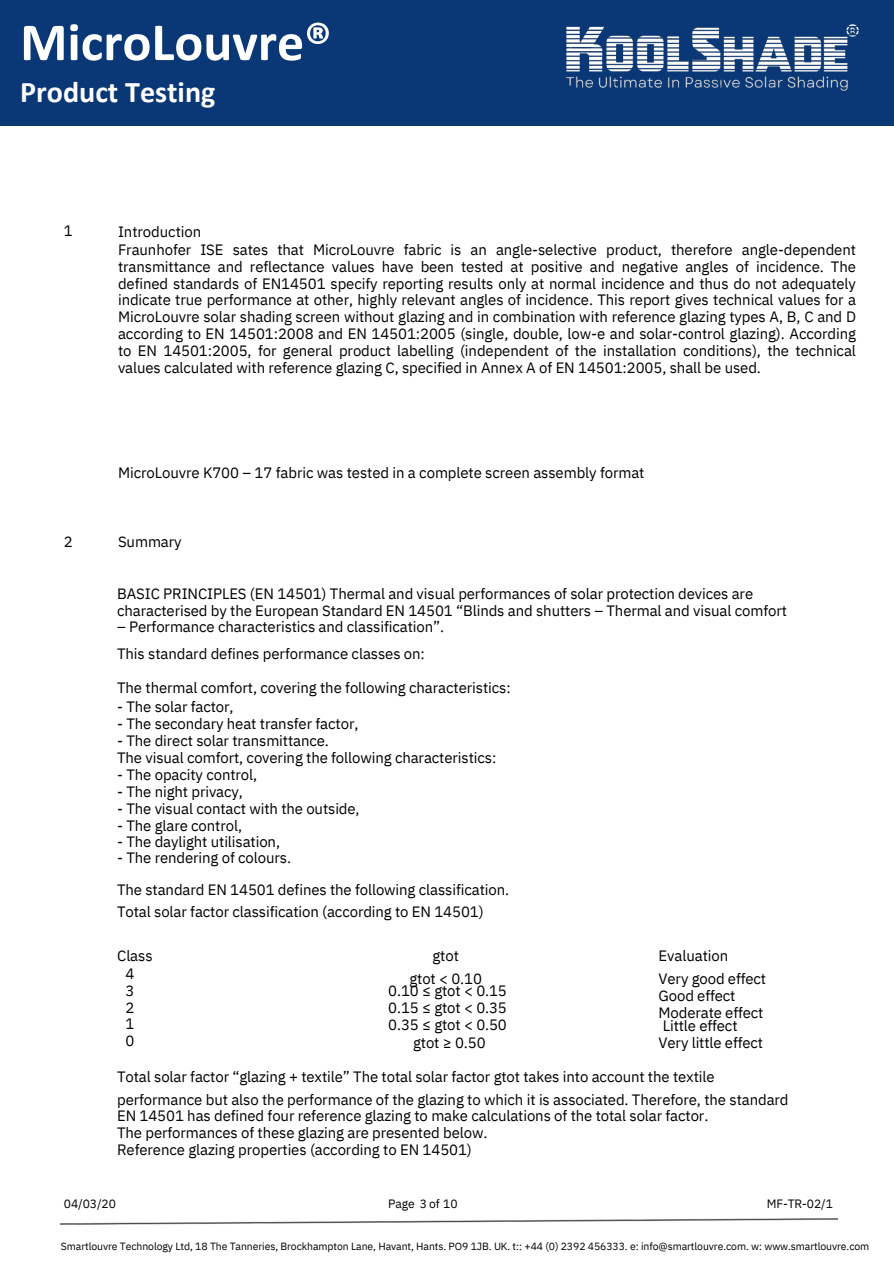
<style>
.page{position:relative;width:894px;height:1264px;background:#fff}
.page>*{position:absolute;margin:0;border:0;box-sizing:border-box;transform-origin:0 0}
.t1{font:700 54px "Calibri";color:#fff}
.t2{font:700 30px "Calibri";color:#fff}
.t3{font:15px/16.8px "IBM Plex Sans";letter-spacing:-.005em;color:#000}
.t4{font:12px "IBM Plex Sans";letter-spacing:-.01em;color:#000}
.t5{font:10.5px "IBM Plex Sans";letter-spacing:-.01em;color:#000}
</style>
<div class="page">
<img style="left:61px;top:1218px;width:776px;height:6px">
<div style="left:0;top:0;width:893px;height:125px;background:#0a3877"></div>
<img style="left:566px;top:24px;width:293px;height:67px">
<h1 class="t1" style="left:20px;top:20px;width:313px">MicroLouvre®</h1>
<h2 class="t2" style="left:20px;top:79px;width:197px">Product Testing</h2>
<h3 class="t3" style="left:64px;top:222px;width:10px">1</h3>
<h3 class="t3" style="left:118px;top:223px;width:739px">Introduction<br>Fraunhofer ISE sates that MicroLouvre fabric is an angle-selective product, therefore angle-dependent transmittance and reflectance values have been tested at positive and negative angles of incidence. The defined standards of EN14501 specify reporting results only at normal incidence and thus do not adequately indicate true performance at other, highly relevant angles of incidence. This report gives technical values for a MicroLouvre solar shading screen without glazing and in combination with reference glazing types A, B, C and D according to EN 14501:2008 and EN 14501:2005 (single, double, low-e and solar-control glazing). According to EN 14501:2005, for general product labelling (independent of the installation conditions), the technical values calculated with reference glazing C, specified in Annex A of EN 14501:2005, shall be used.</h3>
<h3 class="t3" style="left:118px;top:464px;width:528px">MicroLouvre K700 – 17 fabric was tested in a complete screen assembly format</h3>
<h3 class="t3" style="left:64px;top:532px;width:10px">2</h3>
<h3 class="t3" style="left:118px;top:533px;width:65px">Summary</h3>
<h3 class="t3" style="left:117px;top:584px;width:671px">BASIC PRINCIPLES (EN 14501) Thermal and visual performances of solar protection devices are characterised by the European Standard EN 14501 “Blinds and shutters – Thermal and visual comfort</h3>
<h3 class="t3" style="left:117px;top:613px;width:328px;line-height:27px">– Performance characteristics and classification”.<br>This standard defines performance classes on:</h3>
<h3 class="t3" style="left:117px;top:679px;width:395px">The thermal comfort, covering the following characteristics:</h3>
<h3 class="t3" style="left:117px;top:698px;width:118px">- The solar factor,</h3>
<h3 class="t3" style="left:117px;top:715px;width:243px">- The secondary heat transfer factor,</h3>
<h3 class="t3" style="left:117px;top:732px;width:380px">- The direct solar transmittance.<br>The visual comfort, covering the following characteristics:</h3>
<h3 class="t3" style="left:117px;top:765px;width:141px">- The opacity control,</h3>
<h3 class="t3" style="left:117px;top:782px;width:127px">- The night privacy,</h3>
<h3 class="t3" style="left:117px;top:799px;width:244px">- The visual contact with the outside,</h3>
<h3 class="t3" style="left:117px;top:816px;width:126px">- The glare control,</h3>
<h3 class="t3" style="left:117px;top:833px;width:164px">- The daylight utilisation,</h3>
<h3 class="t3" style="left:117px;top:841px;width:393px;line-height:31.5px">- The rendering of colours.<br>The standard EN 14501 defines the following classification.</h3>
<h3 class="t3" style="left:117px;top:903px;width:368px">Total solar factor classification (according to EN 14501)</h3>
<h3 class="t3" style="left:117px;top:947px;width:37px">Class</h3>
<h3 class="t3" style="left:409px;top:944px;width:74px;line-height:22.5px;text-align:center">gtot<br>gtot &lt; 0.10</h3>
<h3 class="t3" style="left:658px;top:944px;width:109px;line-height:22.5px">Evaluation<br>Very good effect</h3>
<h3 class="t3" style="left:658px;top:986px;width:106px">Good effect<br>Moderate effect</h3>
<h3 class="t3" style="left:125px;top:964px;width:10px;text-align:justify">4<br>3<br>2</h3>
<h5 class="t3" style="left:125px;top:1015px;width:10px">1<br>0</h5>
<h5 class="t3" style="left:388px;top:982px;width:120px">0.10 ≤ gtot &lt; 0.15<br>0.15 ≤ gtot &lt; 0.35</h5>
<p class="t3" style="left:388px;top:1016px;width:120px">0.35 ≤ gtot &lt; 0.50</p>
<h5 class="t3" style="left:662px;top:1016px;width:76px">Little effect</h5>
<p class="t3" style="left:413px;top:1033px;width:74px">gtot ≥ 0.50</p>
<h4 class="t3" style="left:658px;top:1033px;width:106px">Very little effect</h4>
<p class="t3" style="left:117px;top:1065px;width:672px;line-height:22.5px">Total solar factor “glazing + textile” The total solar factor gtot takes into account the textile performance but also the performance of the glazing to which it is associated. Therefore, the standard</p>
<p class="t3" style="left:117px;top:1107px;width:592px">EN 14501 has defined four reference glazing to make calculations of the total solar factor.<br>The performances of these glazing are presented below.<br>Reference glazing properties (according to EN 14501)</p>
<h2 class="t4" style="left:64px;top:1195px;width:53px">04/03/20</h2>
<p class="t4" style="left:388px;top:1195px;width:71px">Page 3 of 10</p>
<p class="t4" style="left:766px;top:1195px;width:68px">MF-TR-02/1</p>
<p class="t5" style="left:61px;top:1239px;width:809px">Smartlouvre Technology Ltd, 18 The Tanneries, Brockhampton Lane, Havant, Hants. PO9 1JB. UK. t:: +44 (0) 2392 456333. e: info@smartlouvre.com. w: www.smartlouvre.com</p>
</div>
